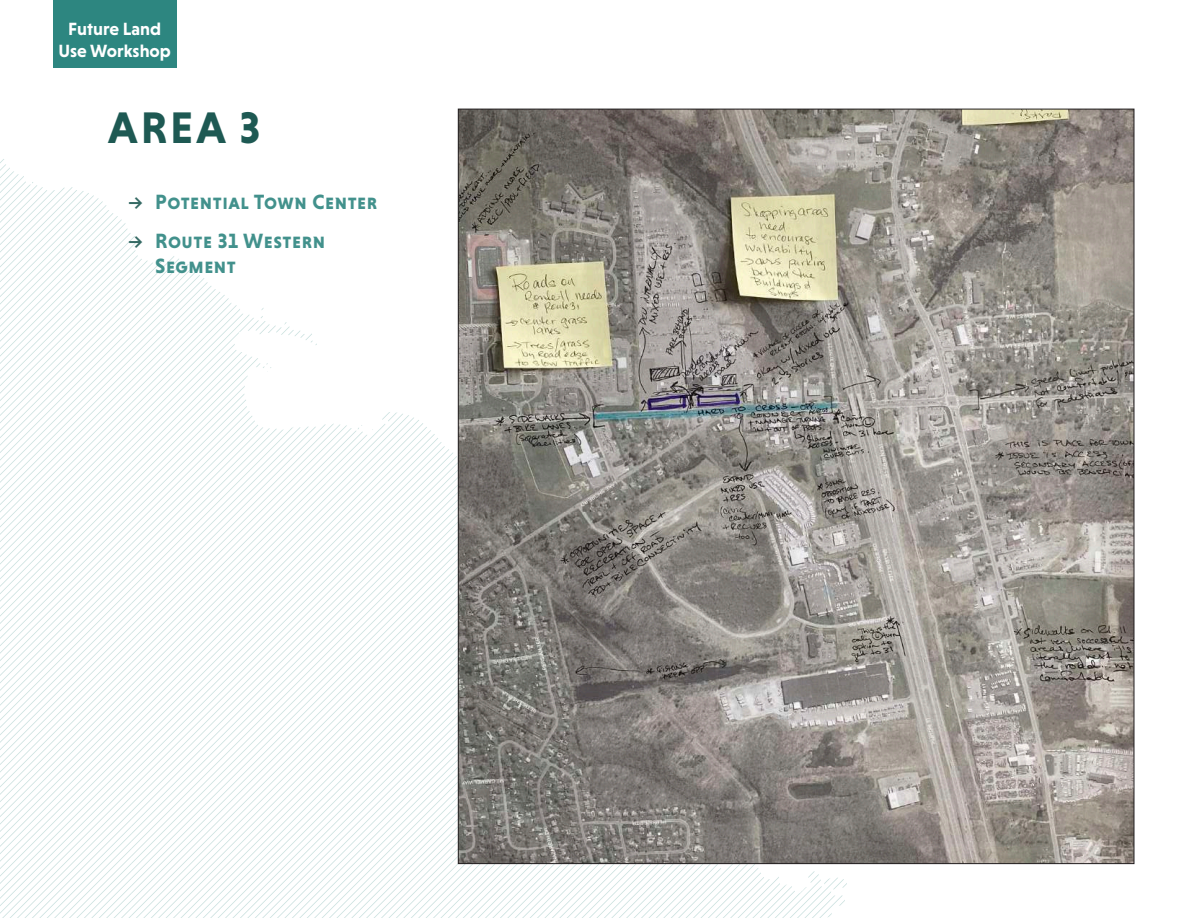
<style>
.page{position:relative;width:1188px;height:918px;background:#fff}
.page>*{position:absolute;margin:0;border:0;box-sizing:border-box;transform-origin:0 0}
.t1{font:45px "Niveau Grotesk Bold Small Caps";color:#1e5953}
.t2{font:21px/25.2px "Niveau Grotesk Bold Small Caps";letter-spacing:.025em;color:#42918c}
.t3{font:700 18px/21.6px "Niveau Grotesk";color:#fff;text-align:center}
.s1{font-family:"Niveau Grotesk";font-weight:700;color:#356a64}
</style>
<div class="page">
<svg style="left:0;top:159px;width:317px;height:759px"></svg>
<svg style="left:131px;top:519px;width:327px;height:399px"></svg>
<svg style="left:138px;top:523px;width:320px;height:395px"></svg>
<svg style="left:145px;top:526px;width:313px;height:392px"></svg>
<svg style="left:153px;top:529px;width:305px;height:389px"></svg>
<svg style="left:160px;top:531px;width:298px;height:387px"></svg>
<svg style="left:168px;top:535px;width:290px;height:383px"></svg>
<svg style="left:175px;top:538px;width:283px;height:380px"></svg>
<svg style="left:182px;top:543px;width:276px;height:375px"></svg>
<svg style="left:190px;top:547px;width:268px;height:371px"></svg>
<svg style="left:197px;top:551px;width:261px;height:367px"></svg>
<svg style="left:204px;top:556px;width:74px;height:362px"></svg>
<svg style="left:211px;top:564px;width:60px;height:354px"></svg>
<svg style="left:219px;top:568px;width:52px;height:350px"></svg>
<svg style="left:226px;top:572px;width:45px;height:346px"></svg>
<svg style="left:241px;top:578px;width:8px;height:340px"></svg>
<svg style="left:263px;top:575px;width:8px;height:343px"></svg>
<svg style="left:278px;top:554px;width:180px;height:364px"></svg>
<svg style="left:286px;top:556px;width:172px;height:362px"></svg>
<svg style="left:293px;top:563px;width:165px;height:355px"></svg>
<svg style="left:300px;top:569px;width:158px;height:349px"></svg>
<svg style="left:308px;top:575px;width:150px;height:343px"></svg>
<svg style="left:315px;top:580px;width:143px;height:338px"></svg>
<svg style="left:322px;top:586px;width:136px;height:332px"></svg>
<svg style="left:330px;top:606px;width:128px;height:312px"></svg>
<svg style="left:337px;top:617px;width:121px;height:301px"></svg>
<svg style="left:344px;top:621px;width:114px;height:297px"></svg>
<svg style="left:352px;top:626px;width:15px;height:292px"></svg>
<svg style="left:359px;top:630px;width:8px;height:288px"></svg>
<svg style="left:367px;top:626px;width:22px;height:292px"></svg>
<svg style="left:374px;top:630px;width:15px;height:288px"></svg>
<svg style="left:381px;top:634px;width:8px;height:284px"></svg>
<svg style="left:389px;top:622px;width:69px;height:296px"></svg>
<svg style="left:396px;top:625px;width:62px;height:293px"></svg>
<svg style="left:403px;top:630px;width:55px;height:288px"></svg>
<svg style="left:411px;top:634px;width:47px;height:284px"></svg>
<svg style="left:418px;top:639px;width:40px;height:279px"></svg>
<svg style="left:425px;top:647px;width:33px;height:271px"></svg>
<svg style="left:433px;top:661px;width:25px;height:257px"></svg>
<svg style="left:440px;top:663px;width:8px;height:255px"></svg>
<svg style="left:448px;top:662px;width:10px;height:256px"></svg>
<svg style="left:506px;top:864px;width:341px;height:54px"></svg>
<div style="left:53px;top:0;width:123px;height:67px;background:#2d8680"></div>
<img style="left:460px;top:111px;width:672px;height:751px">
<p class="t3" style="left:59px;top:18px;width:114px">Future Land<br>Use Workshop</p>
<h1 class="t1" style="left:108px;top:102px;width:154px">AREA 3</h1>
<p class="t2" style="left:128px;top:189px;width:251px"><span class="s1">→</span> Potential Town Center</p>
<p class="t2" style="left:155px;top:228px;width:171px;text-indent:-27px"><span class="s1">→</span> Route 31 Western<br>Segment</p>
</div>
